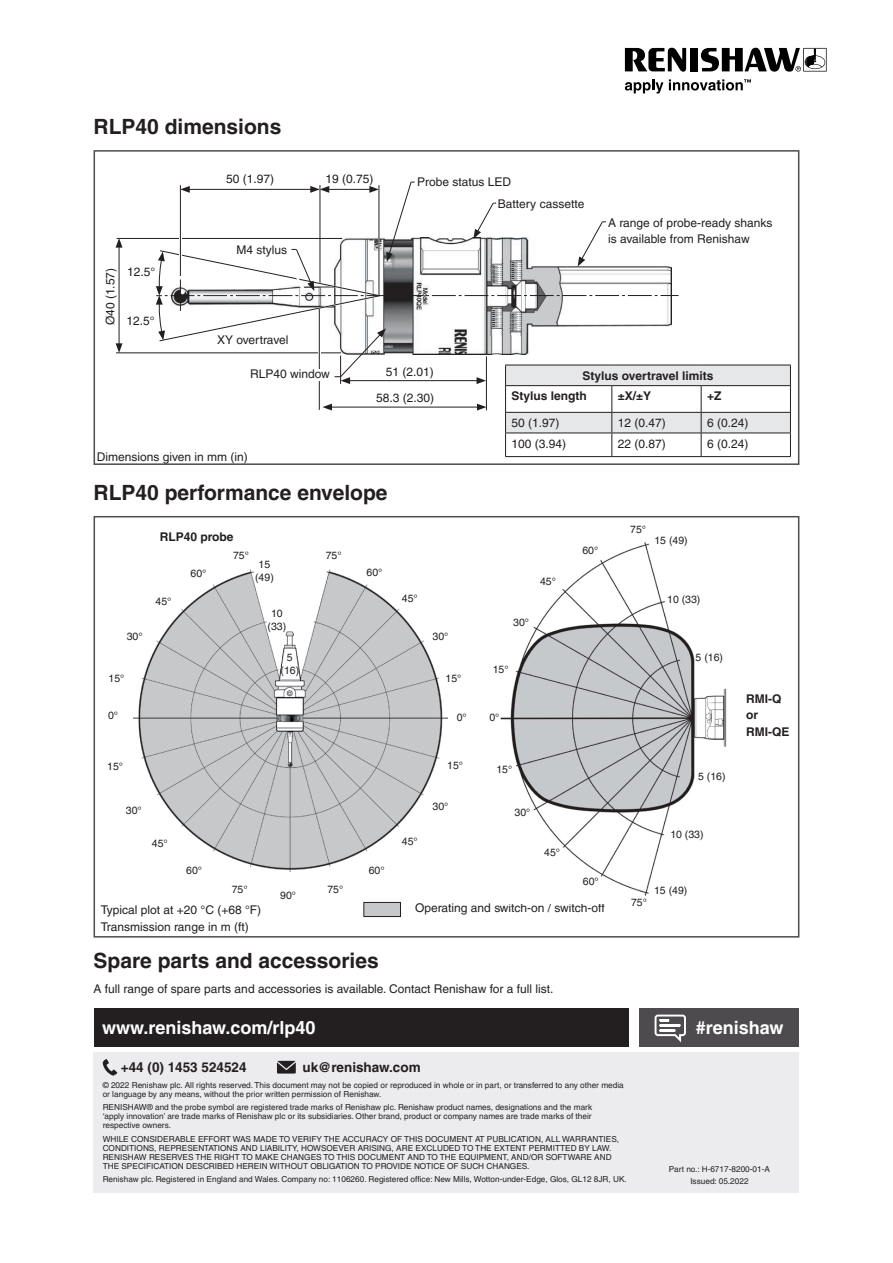
<style>
.page{position:relative;width:893px;height:1263px;background:#fff}
.page>*{position:absolute;margin:0;border:0;box-sizing:border-box;transform-origin:0 0}
.Subheading_14pt_Bold{font:700 21px "Helvetica LT Pro";color:#231f20}
.back_page_URL_white{font:700 18px "Helvetica LT Pro";color:#fff}
.back_page_contact_de{font:700 13.5px "Helvetica LT Pro";color:#231f20}
.Body_Text_8pt{font:12px/16.5px "Helvetica LT Pro";color:#231f20}
.Body_text_8pt{font:12px "Helvetica LT Pro";color:#231f20}
.Table_body_text{font:12px "Helvetica LT Pro";color:#231f20}
.Figure_text_Copy{font:12px/16.5px "Helvetica LT Pro";color:#231f20}
.Table_body_text-2{font:700 12px "Helvetica LT Pro";color:#231f20}
.Body_Text_8pt_Bold{font:700 12px/16.5px "Helvetica LT Pro";color:#231f20}
.Body_text_8pt_centre{font:12px "Helvetica LT Pro";color:#231f20}
.t1{font:10.5px "Helvetica LT Pro";color:#231f20}
.Disclaimer{font:8.25px/9px "Helvetica LT Pro";color:#231f20}
.Part_No{font:8.25px "Helvetica LT Pro";color:#231f20}
</style>
<div class="page">
<div style="left:94px;top:1052px;width:705px;height:141px;background:#ececee"></div>
<div style="left:94px;top:1008px;width:534px;height:38px;background:#231f20"></div>
<div style="left:639px;top:1008px;width:160px;height:38px;background:#4d4b4d"></div>
<svg style="left:103px;top:1059px;width:14px;height:16px"></svg>
<svg style="left:277px;top:1061px;width:19px;height:12px"></svg>
<svg style="left:655px;top:1014px;width:31px;height:28px"></svg>
<div style="left:94px;top:150px;width:705px;height:315px;border:2px solid #4d4b4d"></div>
<div style="left:94px;top:516px;width:705px;height:421px;border:2px solid #4d4b4d"></div>
<hr style="left:505px;top:456px;width:107px;height:1px;background:#231f20">
<hr style="left:612px;top:456px;width:89px;height:1px;background:#231f20">
<hr style="left:701px;top:456px;width:90px;height:1px;background:#231f20">
<div style="left:364px;top:902px;width:36px;height:14px;background:#c7c8ca"></div>
<div style="left:363px;top:902px;width:38px;height:15px;border:1px solid #231f20"></div>
<hr style="left:117px;top:238px;width:225px;height:1px;background:#231f20">
<hr style="left:116px;top:352px;width:225px;height:1px;background:#231f20">
<hr style="left:119px;top:245px;width:1px;height:101px;background:#231f20">
<svg style="left:116px;top:238px;width:7px;height:10px"></svg>
<svg style="left:116px;top:343px;width:7px;height:10px"></svg>
<svg style="left:156px;top:181px;width:635px;height:275px"></svg>
<img style="left:134px;top:569px;width:314px;height:302px">
<img style="left:500px;top:542px;width:227px;height:354px">
<div style="left:250px;top:369px;width:82px;height:12px;background:#fff"></div>
<svg style="left:625px;top:80px;width:38px;height:14px"></svg>
<svg style="left:625px;top:48px;width:61px;height:24px"></svg>
<div style="left:690px;top:48px;width:8px;height:23px;background:#000001"></div>
<svg style="left:701px;top:48px;width:126px;height:24px"></svg>
<svg style="left:669px;top:79px;width:82px;height:12px"></svg>
<p class="Subheading_14pt_Bold" style="left:94px;top:114px;width:189px">RLP40 dimensions</p>
<p class="Body_text_8pt" style="left:226px;top:172px;width:50px">50 (1.97)</p>
<p class="Body_text_8pt" style="left:325px;top:171px;width:50px">19 (0.75)</p>
<p class="Body_text_8pt" style="left:103px;top:325px;width:59px;rotate:-90deg">Ø40 (1.57)</p>
<p class="Body_text_8pt" style="left:127px;top:264px;width:30px">12.5°</p>
<p class="Body_text_8pt" style="left:127px;top:314px;width:30px">12.5°</p>
<p class="Body_text_8pt" style="left:236px;top:243px;width:52px">M4 stylus</p>
<p class="Body_text_8pt" style="left:217px;top:333px;width:73px">XY overtravel</p>
<p class="Body_text_8pt" style="left:417px;top:174px;width:96px">Probe status LED</p>
<p class="Body_text_8pt" style="left:498px;top:196px;width:88px">Battery cassette</p>
<p class="Figure_text_Copy" style="left:608px;top:214px;width:166px">A range of probe-ready shanks is available from Renishaw</p>
<p class="Body_text_8pt" style="left:250px;top:366px;width:81px">RLP40 window</p>
<p class="Table_body_text" style="left:97px;top:450px;width:153px">Dimensions given in mm (in)</p>
<p class="Body_text_8pt_centre" style="left:386px;top:365px;width:50px">51 (2.01)</p>
<p class="Body_text_8pt_centre" style="left:376px;top:390px;width:60px">58.3 (2.30)</p>
<p class="Subheading_14pt_Bold" style="left:94px;top:480px;width:295px">RLP40 performance envelope</p>
<p class="Body_Text_8pt_Bold" style="left:160px;top:529px;width:75px">RLP40 probe</p>
<p class="t1" style="left:191px;top:567px;width:17px">60°</p>
<p class="t1" style="left:233px;top:549px;width:17px">75°</p>
<p class="t1" style="left:259px;top:558px;width:13px">15</p>
<p class="t1" style="left:255px;top:571px;width:20px">(49)</p>
<p class="t1" style="left:326px;top:549px;width:17px">75°</p>
<p class="t1" style="left:367px;top:566px;width:17px">60°</p>
<p class="t1" style="left:156px;top:595px;width:17px">45°</p>
<p class="t1" style="left:402px;top:592px;width:17px">45°</p>
<p class="t1" style="left:127px;top:630px;width:17px">30°</p>
<p class="t1" style="left:271px;top:608px;width:13px">10</p>
<p class="t1" style="left:268px;top:620px;width:20px">(33)</p>
<p class="t1" style="left:432px;top:630px;width:17px">30°</p>
<p class="t1" style="left:108px;top:672px;width:17px">15°</p>
<p class="t1" style="left:108px;top:709px;width:12px">0°</p>
<p class="t1" style="left:287px;top:651px;width:7px">5</p>
<p class="t1" style="left:281px;top:665px;width:20px">(16)</p>
<p class="t1" style="left:446px;top:672px;width:17px">15°</p>
<p class="t1" style="left:457px;top:711px;width:12px">0°</p>
<p class="t1" style="left:107px;top:760px;width:17px">15°</p>
<p class="t1" style="left:447px;top:759px;width:17px">15°</p>
<p class="t1" style="left:126px;top:804px;width:17px">30°</p>
<p class="t1" style="left:432px;top:800px;width:17px">30°</p>
<p class="t1" style="left:152px;top:837px;width:17px">45°</p>
<p class="t1" style="left:402px;top:836px;width:17px">45°</p>
<p class="t1" style="left:186px;top:864px;width:17px">60°</p>
<p class="t1" style="left:369px;top:864px;width:17px">60°</p>
<p class="Table_body_text-2" style="left:582px;top:368px;width:133px">Stylus overtravel limits</p>
<p class="Table_body_text-2" style="left:512px;top:389px;width:77px">Stylus length</p>
<p class="Table_body_text-2" style="left:618px;top:389px;width:35px">±X/±Y</p>
<p class="Table_body_text-2" style="left:707px;top:389px;width:16px">+Z</p>
<p class="Table_body_text" style="left:512px;top:416px;width:50px">50 (1.97)</p>
<p class="Table_body_text" style="left:618px;top:416px;width:50px">12 (0.47)</p>
<p class="Table_body_text" style="left:707px;top:416px;width:43px">6 (0.24)</p>
<p class="Table_body_text" style="left:512px;top:436px;width:56px">100 (3.94)</p>
<p class="Table_body_text" style="left:618px;top:436px;width:50px">22 (0.87)</p>
<p class="Table_body_text" style="left:707px;top:436px;width:43px">6 (0.24)</p>
<p class="t1" style="left:540px;top:576px;width:17px">45°</p>
<p class="t1" style="left:513px;top:616px;width:17px">30°</p>
<p class="t1" style="left:493px;top:663px;width:17px">15°</p>
<p class="t1" style="left:489px;top:711px;width:12px">0°</p>
<p class="t1" style="left:496px;top:763px;width:17px">15°</p>
<p class="t1" style="left:514px;top:806px;width:17px">30°</p>
<p class="t1" style="left:544px;top:846px;width:17px">45°</p>
<p class="t1" style="left:582px;top:544px;width:17px">60°</p>
<p class="t1" style="left:630px;top:523px;width:17px">75°</p>
<p class="t1" style="left:654px;top:534px;width:35px">15 (49)</p>
<p class="t1" style="left:667px;top:593px;width:35px">10 (33)</p>
<p class="t1" style="left:696px;top:651px;width:29px">5 (16)</p>
<p class="t1" style="left:698px;top:770px;width:29px">5 (16)</p>
<p class="t1" style="left:670px;top:829px;width:35px">10 (33)</p>
<p class="Body_Text_8pt_Bold" style="left:746px;top:690px;width:37px">RMI-Q or</p>
<p class="Body_Text_8pt_Bold" style="left:746px;top:723px;width:45px">RMI-QE</p>
<p class="t1" style="left:232px;top:884px;width:17px">75°</p>
<p class="t1" style="left:280px;top:889px;width:17px">90°</p>
<p class="t1" style="left:327px;top:883px;width:17px">75°</p>
<p class="t1" style="left:583px;top:876px;width:17px">60°</p>
<p class="Body_Text_8pt" style="left:101px;top:901px;width:162px">Typical plot at +20 °C (+68 °F)<br>Transmission range in m (ft)</p>
<p class="Body_Text_8pt" style="left:415px;top:900px;width:191px">Operating and switch-on / switch-off</p>
<p class="Subheading_14pt_Bold" style="left:94px;top:948px;width:287px">Spare parts and accessories</p>
<p class="Body_Text_8pt" style="left:94px;top:981px;width:461px">A full range of spare parts and accessories is available. Contact Renishaw for a full list.</p>
<p class="back_page_URL_white" style="left:102px;top:1016px;width:215px">www.renishaw.com/rlp40</p>
<p class="back_page_contact_de" style="left:121px;top:1058px;width:127px">+44 (0) 1453 524524</p>
<p class="back_page_contact_de" style="left:302px;top:1058px;width:120px">uk@renishaw.com</p>
<p class="t1" style="left:631px;top:896px;width:17px">75°</p>
<p class="Disclaimer" style="left:103px;top:1081px;width:523px">© 2022 Renishaw plc. All rights reserved. This document may not be copied or reproduced in whole or in part, or transferred to any other media or language by any means, without the prior written permission of Renishaw.</p>
<p class="Disclaimer" style="left:103px;top:1103px;width:491px;text-align:justify">RENISHAW® and the probe symbol are registered trade marks of Renishaw plc. Renishaw product names, designations and the mark ‘apply innovation’ are trade marks of Renishaw plc or its subsidiaries. Other brand, product or company names are trade marks of their respective owners.</p>
<p class="Disclaimer" style="left:103px;top:1134px;width:518px">WHILE CONSIDERABLE EFFORT WAS MADE TO VERIFY THE ACCURACY OF THIS DOCUMENT AT PUBLICATION, ALL WARRANTIES, CONDITIONS, REPRESENTATIONS AND LIABILITY, HOWSOEVER ARISING, ARE EXCLUDED TO THE EXTENT PERMITTED BY LAW.<br>RENISHAW RESERVES THE RIGHT TO MAKE CHANGES TO THIS DOCUMENT AND TO THE EQUIPMENT, AND/OR SOFTWARE AND THE SPECIFICATION DESCRIBED HEREIN WITHOUT OBLIGATION TO PROVIDE NOTICE OF SUCH CHANGES.</p>
<p class="Disclaimer" style="left:103px;top:1174px;width:526px">Renishaw plc. Registered in England and Wales. Company no: 1106260. Registered office: New Mills, Wotton-under-Edge, Glos, GL12 8JR, UK.</p>
<p class="t1" style="left:654px;top:884px;width:35px">15 (49)</p>
<h2 class="back_page_URL_white" style="left:696px;top:1016px;width:89px">#renishaw</h2>
<p class="Part_No" style="left:669px;top:1164px;width:103px">Part no.: H-6717-8200-01-A</p>
<p class="Part_No" style="left:690px;top:1176px;width:60px">Issued: 05.2022</p>
</div>
